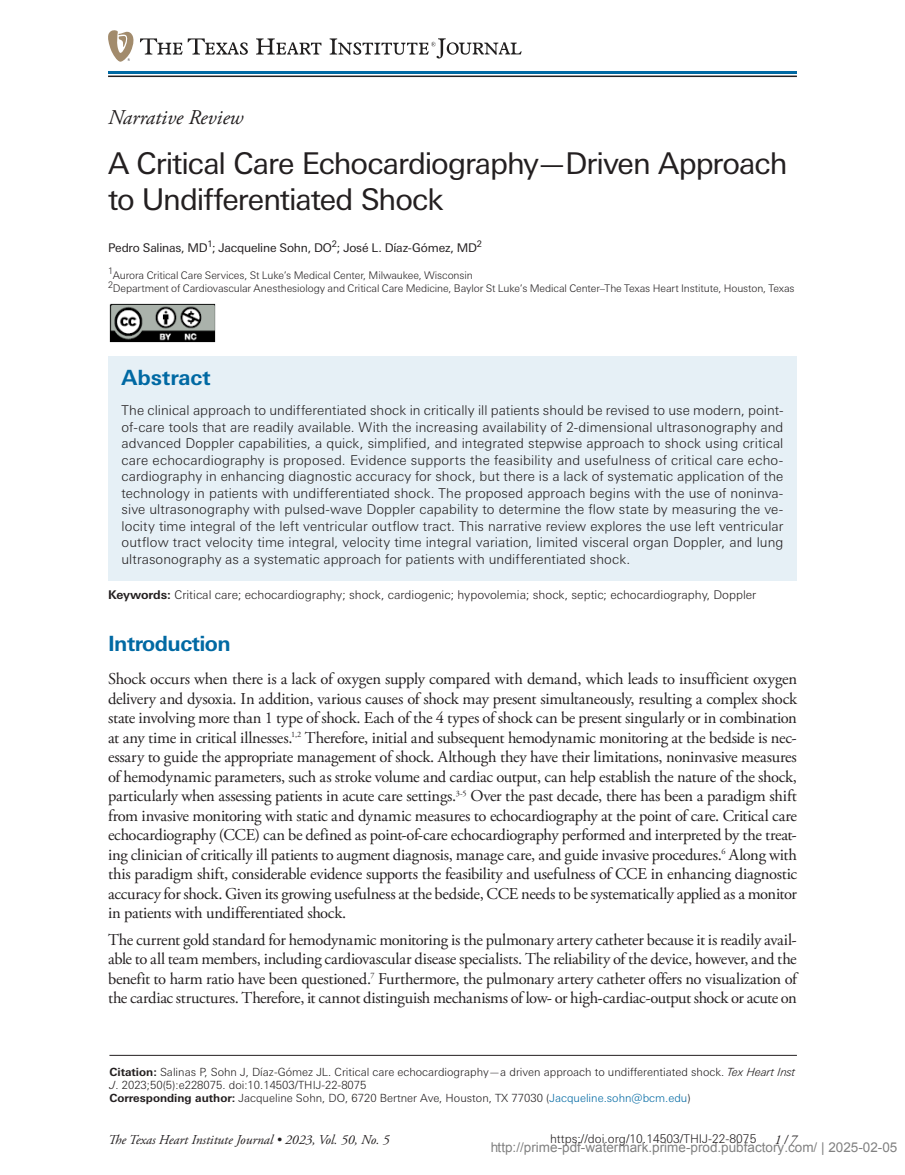
<style>
.page{position:relative;width:905px;height:1175px;background:#fff}
.page>*{position:absolute;margin:0;border:0;box-sizing:border-box;transform-origin:0 0}
.t1{font:30px/36px "Univers Next Pro";letter-spacing:-.035em;color:#231f20}
.ARTICLE_TYPE{font:italic 21px "Adobe Garamond Pro";color:#231f20}
.HEADING_1{font:700 21px "Univers Next Pro";letter-spacing:-.025em;color:#0069a3}
.ABSTRACT_HEADER{font:700 21px "Univers Next Pro";color:#0069a3}
.BODY{font:16.5px/19.5px "Adobe Garamond Pro";letter-spacing:-.02em;color:#231f20;text-align:justify}
.ABSTRACT{font:300 13.5px/16.5px "Univers Next Pro";letter-spacing:.005em;color:#231f20;text-align:justify}
.t2{font:13.5px "Arial";color:rgb(0 0 0/.5)}
._4_LEFT_FOOTER{font:italic 13.5px "Adobe Garamond Pro";color:#231f20}
.KEYWORDS{font:300 12px "Univers Next Pro";color:#231f20}
.AUTHORS{font:12px "Univers Next Pro";letter-spacing:-.015em;color:#231f20}
.CITATION{font:300 11.25px/13.2px "Univers Next Pro";color:#231f20}
.CORR__AUTHOR{font:300 11.25px "Univers Next Pro";color:#231f20}
.AFFILIATIONS{font:300 10.5px "Univers Next Pro";letter-spacing:-.01em;color:#231f20}
.s1{font-weight:700}
.s2{font-style:italic}
.s3{color:#0069a3}
</style>
<div class="page">
<svg style="left:140px;top:38px;width:108px;height:17px"></svg>
<svg style="left:256px;top:38px;width:65px;height:17px"></svg>
<svg style="left:329px;top:38px;width:192px;height:20px"></svg>
<svg style="left:108px;top:30px;width:26px;height:32px"></svg>
<hr style="left:108px;top:72px;width:688px;height:2px;background:#0069a3">
<hr style="left:108px;top:76px;width:688px;height:1px;background:#231f20">
<div style="left:108px;top:356px;width:688px;height:34px;background:#e6f0f6"></div>
<div style="left:108px;top:385px;width:688px;height:195px;background:#e6f0f6"></div>
<hr style="left:109px;top:1055px;width:688px;height:1px;background:#231f20">
<img style="left:109px;top:303px;width:107px;height:39px">
<p class="ARTICLE_TYPE" style="left:108px;top:105px;width:137px">Narrative Review</p>
<p class="t1" style="left:108px;top:145px;width:681px">A Critical Care Echocardiography—Driven Approach to Undifferentiated Shock</p>
<p class="AUTHORS" style="left:108px;top:241px;width:375px">Pedro Salinas, MD<sup>1</sup>; Jacqueline Sohn, DO<sup>2</sup>; José L. Díaz-Gómez, MD<sup>2</sup></p>
<p class="AFFILIATIONS" style="left:108px;top:269px;width:366px"><sup>1</sup>Aurora Critical Care Services, St Luke’s Medical Center, Milwaukee, Wisconsin</p>
<p class="AFFILIATIONS" style="left:108px;top:283px;width:688px"><sup>2</sup>Department of Cardiovascular Anesthesiology and Critical Care Medicine, Baylor St Luke’s Medical Center–The Texas Heart Institute, Houston, Texas</p>
<p class="ABSTRACT_HEADER" style="left:122px;top:365px;width:90px">Abstract</p>
<p class="ABSTRACT" style="left:122px;top:402px;width:663px">The clinical approach to undifferentiated shock in critically ill patients should be revised to use modern, point&shy;of-care tools that are readily available. With the increasing availability of 2-dimensional ultrasonography and advanced Doppler capabilities, a quick, simplified, and integrated stepwise approach to shock using critical care echocardiography is proposed. Evidence supports the feasibility and usefulness of critical care echo&shy;cardiography in enhancing diagnostic accuracy for shock, but there is a lack of systematic application of the technology in patients with undifferentiated shock. The proposed approach begins with the use of noninva&shy;sive ultrasonography with pulsed-wave Doppler capability to determine the flow state by measuring the ve&shy;locity time integral of the left ventricular outflow tract. This narrative review explores the use left ventricular outflow tract velocity time integral, velocity time integral variation, limited visceral organ Doppler, and lung ultrasonography as a systematic approach for patients with undifferentiated shock.</p>
<p class="KEYWORDS" style="left:108px;top:588px;width:649px"><span class="s1">Keywords:</span> Critical care; echocardiography; shock, cardiogenic; hypovolemia; shock, septic; echocardiography, Doppler</p>
<p class="HEADING_1" style="left:108px;top:631px;width:124px">Introduction</p>
<p class="BODY" style="left:108px;top:670px;width:690px">Shock occurs when there is a lack of oxygen supply compared with demand, which leads to insufficient oxygen delivery and dysoxia. In addition, various causes of shock may present simultaneously, resulting a complex shock state involving more than 1 type of shock. Each of the 4 types of shock can be present singularly or in combination at any time in critical illnesses.<sup>1,2</sup> Therefore, initial and subsequent hemodynamic monitoring at the bedside is nec&shy;essary to guide the appropriate management of shock. Although they have their limitations, noninvasive measures of hemodynamic parameters, such as stroke volume and cardiac output, can help establish the nature of the shock, particularly when assessing patients in acute care settings.<sup>3-5</sup> Over the past decade, there has been a paradigm shift from invasive monitoring with static and dynamic measures to echocardiography at the point of care. Critical care echocardiography (CCE) can be defined as point-of-care echocardiography performed and interpreted by the treat&shy;ing clinician of critically ill patients to augment diagnosis, manage care, and guide invasive procedures.<sup>6</sup> Along with this paradigm shift, considerable evidence supports the feasibility and usefulness of CCE in enhancing diagnostic accuracy for shock. Given its growing usefulness at the bedside, CCE needs to be systematically applied as a monitor in patients with undifferentiated shock.</p>
<p class="BODY" style="left:108px;top:930px;width:690px">The current gold standard for hemodynamic monitoring is the pulmonary artery catheter because it is readily avail&shy;able to all team members, including cardiovascular disease specialists. The reliability of the device, however, and the benefit to harm ratio have been questioned.<sup>7</sup> Furthermore, the pulmonary artery catheter offers no visualization of the cardiac structures. Therefore, it cannot distinguish mechanisms of low- or high-cardiac-output shock or acute on</p>
<p class="CITATION" style="left:109px;top:1065px;width:687px"><span class="s1">Citation:</span> Salinas P, Sohn J, Díaz-Gómez JL. Critical care echocardiography—a driven approach to undifferentiated shock. <span class="s2">Tex Heart Inst<br>J</span>. 2023;50(5):e228075. doi:10.14503/THIJ-22-8075</p>
<p class="CORR__AUTHOR" style="left:109px;top:1091px;width:582px"><span class="s1">Corresponding author:</span> Jacqueline Sohn, DO, 6720 Bertner Ave, Houston, TX 77030 (<span class="s3">Jacqueline.sohn@bcm.edu</span>)</p>
<p class="t2" style="left:490px;top:1140px;width:409px">http://prime-pdf-watermark.prime-prod.pubfactory.com/ | 2025-02-05</p>
<p class="_4_LEFT_FOOTER" style="left:108px;top:1131px;width:283px">The Texas Heart Institute Journal • 2023, Vol. 50, No. 5</p>
<p class="KEYWORDS" style="left:550px;top:1132px;width:208px">https://doi.org/10.14503/THIJ-22-8075</p>
<p class="_4_LEFT_FOOTER" style="left:774px;top:1131px;width:24px">1 / 7</p>
</div>
